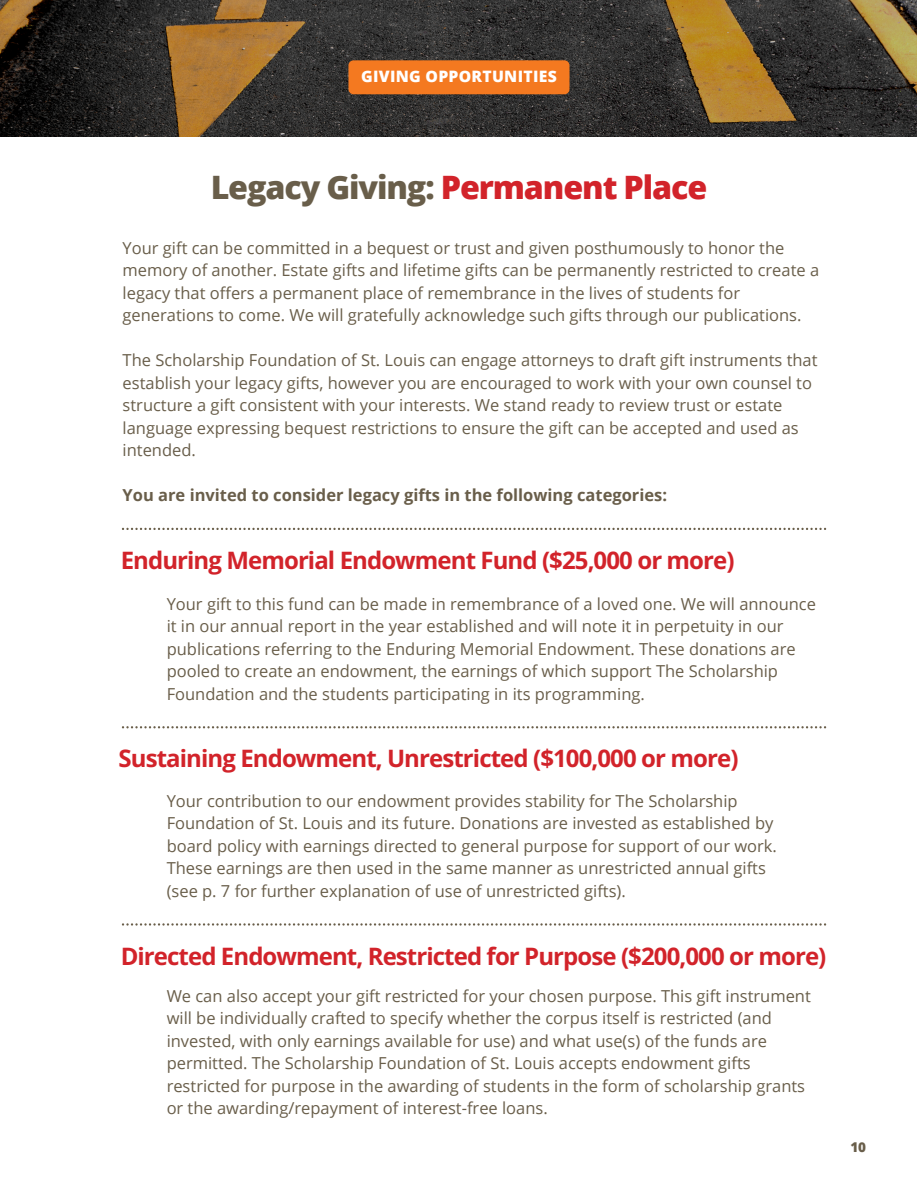
<style>
.page{position:relative;width:918px;height:1188px;background:#fff}
.page>*{position:absolute;margin:0;border:0;box-sizing:border-box;transform-origin:0 0}
.t1{font:800 32.25px "Open Sans";letter-spacing:-.035em;color:#d2232a}
.t2{font:700 24px "Open Sans";letter-spacing:-.04em;color:#d2232a}
.t3{font:16.5px/22.5px "Open Sans";color:#695e4a}
.t4{font:700 16.5px "Open Sans";color:#695e4a}
.t5{font:800 15.75px "Open Sans";letter-spacing:.02em;color:#fff}
.t6{font:800 13.5px "Open Sans";color:#695e4a}
.s1{color:#695e4a}
</style>
<div class="page">
<svg style="left:122px;top:528px;width:704px;height:2px"></svg>
<svg style="left:122px;top:726px;width:704px;height:2px"></svg>
<svg style="left:122px;top:923px;width:704px;height:3px"></svg>
<img style="left:0;top:0;width:917px;height:136px">
<div style="left:348px;top:60px;width:222px;height:34px;background:#f47920;border-radius:5px"></div>
<p class="t5" style="left:361px;top:66px;width:197px">GIVING OPPORTUNITIES</p>
<h1 class="t1" style="left:211px;top:164px;width:498px"><span class="s1">Legacy Giving:</span> Permanent Place</h1>
<p class="t3" style="left:123px;top:236px;width:698px">Your gift can be committed in a bequest or trust and given posthumously to honor the memory of another. Estate gifts and lifetime gifts can be permanently restricted to create a legacy that offers a permanent place of remembrance in the lives of students for generations to come. We will gratefully acknowledge such gifts through our publications.</p>
<p class="t3" style="left:123px;top:349px;width:697px">The Scholarship Foundation of St. Louis can engage attorneys to draft gift instruments that establish your legacy gifts, however you are encouraged to work with your own counsel to structure a gift consistent with your interests. We stand ready to review trust or estate language expressing bequest restrictions to ensure the gift can be accepted and used as intended.</p>
<p class="t4" style="left:123px;top:484px;width:546px">You are invited to consider legacy gifts in the following categories:</p>
<h2 class="t2" style="left:121px;top:544px;width:615px">Enduring Memorial Endowment Fund ($25,000 or more)</h2>
<p class="t3" style="left:167px;top:592px;width:651px">Your gift to this fund can be made in remembrance of a loved one. We will announce it in our annual report in the year established and will note it in perpetuity in our publications referring to the Enduring Memorial Endowment. These donations are pooled to create an endowment, the earnings of which support The Scholarship Foundation and the students participating in its programming.</p>
<h2 class="t2" style="left:119px;top:741px;width:621px">Sustaining Endowment, Unrestricted ($100,000 or more)</h2>
<p class="t3" style="left:167px;top:789px;width:612px">Your contribution to our endowment provides stability for The Scholarship Foundation of St. Louis and its future. Donations are invested as established by board policy with earnings directed to general purpose for support of our work.<br>These earnings are then used in the same manner as unrestricted annual gifts (see p. 7 for further explanation of use of unrestricted gifts).</p>
<h2 class="t2" style="left:121px;top:939px;width:707px">Directed Endowment, Restricted for Purpose ($200,000 or more)</h2>
<p class="t3" style="left:167px;top:984px;width:646px">We can also accept your gift restricted for your chosen purpose. This gift instrument will be individually crafted to specify whether the corpus itself is restricted (and invested, with only earnings available for use) and what use(s) of the funds are permitted. The Scholarship Foundation of St. Louis accepts endowment gifts restricted for purpose in the awarding of students in the form of scholarship grants or the awarding/repayment of interest-free loans.</p>
<p class="t6" style="left:851px;top:1138px;width:17px">10</p>
</div>
